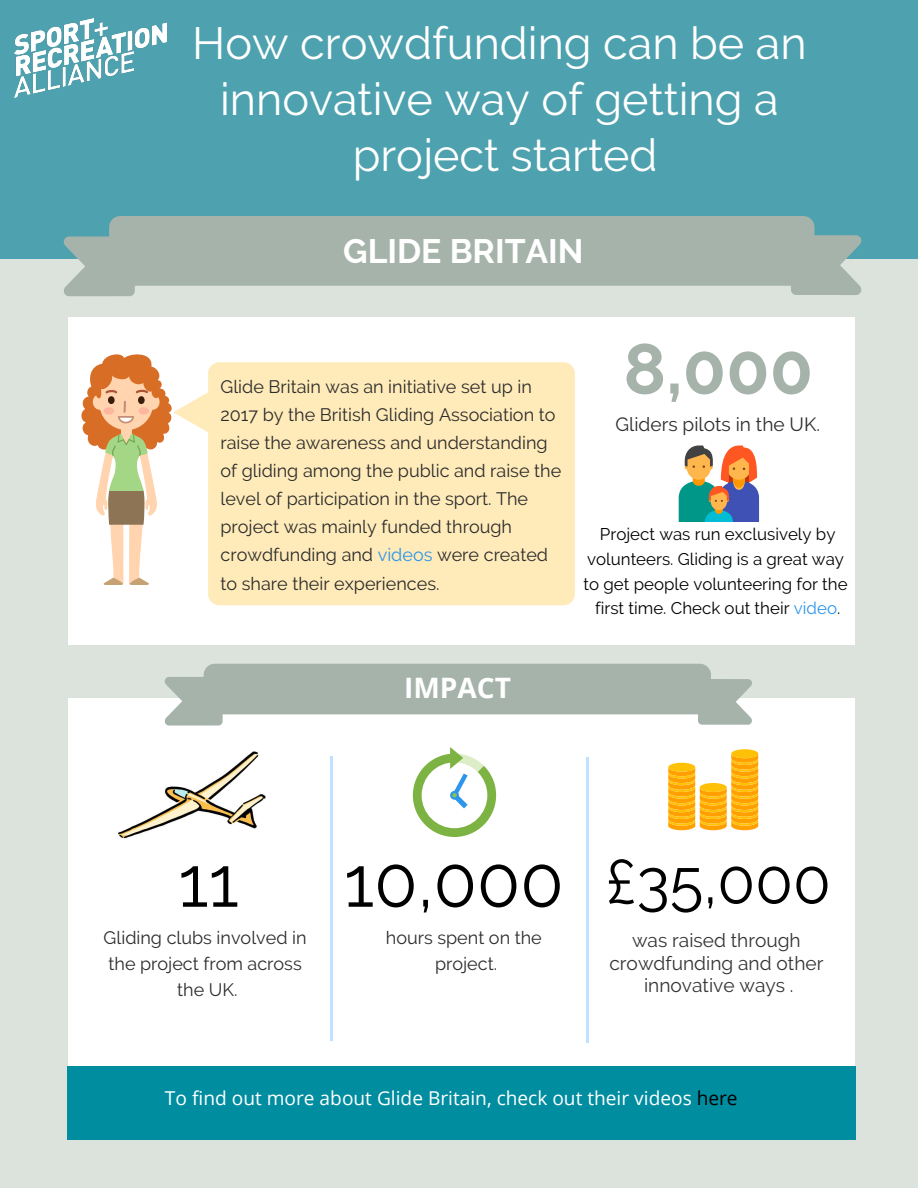
<style>
.page{position:relative;width:918px;height:1188px;background:#dce3dc}
.page>*{position:absolute;margin:0;border:0;box-sizing:border-box;transform-origin:0 0}
.t1{font:70.8px "Raleway";color:#000}
.t2{font:700 70.8px "Raleway";color:#a5b3ab}
.t3{font:61.8px "Raleway";color:#000}
.t4{font:45px/56.2px "Raleway";color:#fff;text-align:center}
.t5{font:700 33.75px "Raleway";color:#fff}
.t6{font:700 28.2px "Open Sans";color:#fff}
.t7{font:19.2px "Open Sans";color:#fff}
.t8{font:19.2px/22.5px "Raleway";color:#333;text-align:center}
.t9{font:19.2px "Raleway";color:#2c2c2c}
.t10{font:18px/28.2px "Raleway";color:#2c2c2c;text-align:center}
.t11{font:16.8px/24.8px "Raleway";color:#000;text-align:center}
.s1{color:#2d95ec}
.s2{color:#000}
</style>
<div class="page">
<div style="left:69px;top:317px;width:786px;height:328px;background:#fff"></div>
<div style="left:0;top:0;width:918px;height:259px;background:#4ea1ae"></div>
<svg style="left:64px;top:236px;width:71px;height:60px"></svg>
<div style="left:69px;top:699px;width:786px;height:438px;background:#fff"></div>
<svg style="left:791px;top:235px;width:70px;height:60px"></svg>
<div style="left:109px;top:216px;width:705px;height:70px;background:#a5b3ab"></div>
<div style="left:208px;top:362px;width:367px;height:243px;background:#ffebb9"></div>
<svg style="left:165px;top:664px;width:587px;height:62px"></svg>
<hr style="left:331px;top:756px;width:2px;height:285px;background:#bee2ff">
<hr style="left:586px;top:757px;width:2px;height:286px;background:#bee2ff">
<div style="left:68px;top:1066px;width:788px;height:74px;background:#008da0"></div>
<img style="left:15px;top:18px;width:151px;height:80px">
<svg style="left:413px;top:747px;width:83px;height:90px"></svg>
<svg style="left:81px;top:354px;width:169px;height:231px"></svg>
<svg style="left:679px;top:446px;width:80px;height:76px"></svg>
<svg style="left:668px;top:749px;width:90px;height:81px"></svg>
<img style="left:117px;top:752px;width:149px;height:87px">
<h3 class="t4" style="left:192px;top:14px;width:616px">How crowdfunding can be an innovative way of getting a project started</h3>
<h3 class="t5" style="left:343px;top:232px;width:242px">GLIDE BRITAIN</h3>
<p class="t10" style="left:220px;top:372px;width:342px;text-align:left">Glide Britain was an initiative set up in 2017 by the British Gliding Association to raise the awareness and understanding of gliding among the public and raise the level of participation in the sport. The project was mainly funded through crowdfunding and <span class="s1">videos</span> were created to share their experiences.</p>
<h1 class="t2" style="left:623px;top:328px;width:191px">8,000</h1>
<p class="t9" style="left:616px;top:413px;width:206px">Gliders pilots in the UK.</p>
<p class="t11" style="left:584px;top:522px;width:266px">Project was run exclusively by volunteers. Gliding is a great way to get people volunteering for the first time. Check out their <span class="s1">video</span>.</p>
<h3 class="t6" style="left:404px;top:667px;width:109px">IMPACT</h3>
<h1 class="t1" style="left:178px;top:841px;width:62px">11</h1>
<h1 class="t1" style="left:344px;top:841px;width:221px">10,000</h1>
<p class="t10" style="left:104px;top:925px;width:204px;line-height:25.8px">Gliding clubs involved in the project from across the UK.</p>
<p class="t10" style="left:386px;top:925px;width:158px;line-height:25.8px">hours spent on the project.</p>
<h2 class="t3" style="left:606px;top:846px;width:227px">£35,000</h2>
<p class="t8" style="left:609px;top:929px;width:215px">was raised through crowdfunding and other innovative ways .</p>
<p class="t7" style="left:165px;top:1085px;width:574px">To find out more about Glide Britain, check out their videos <span class="s2">here</span></p>
</div>
